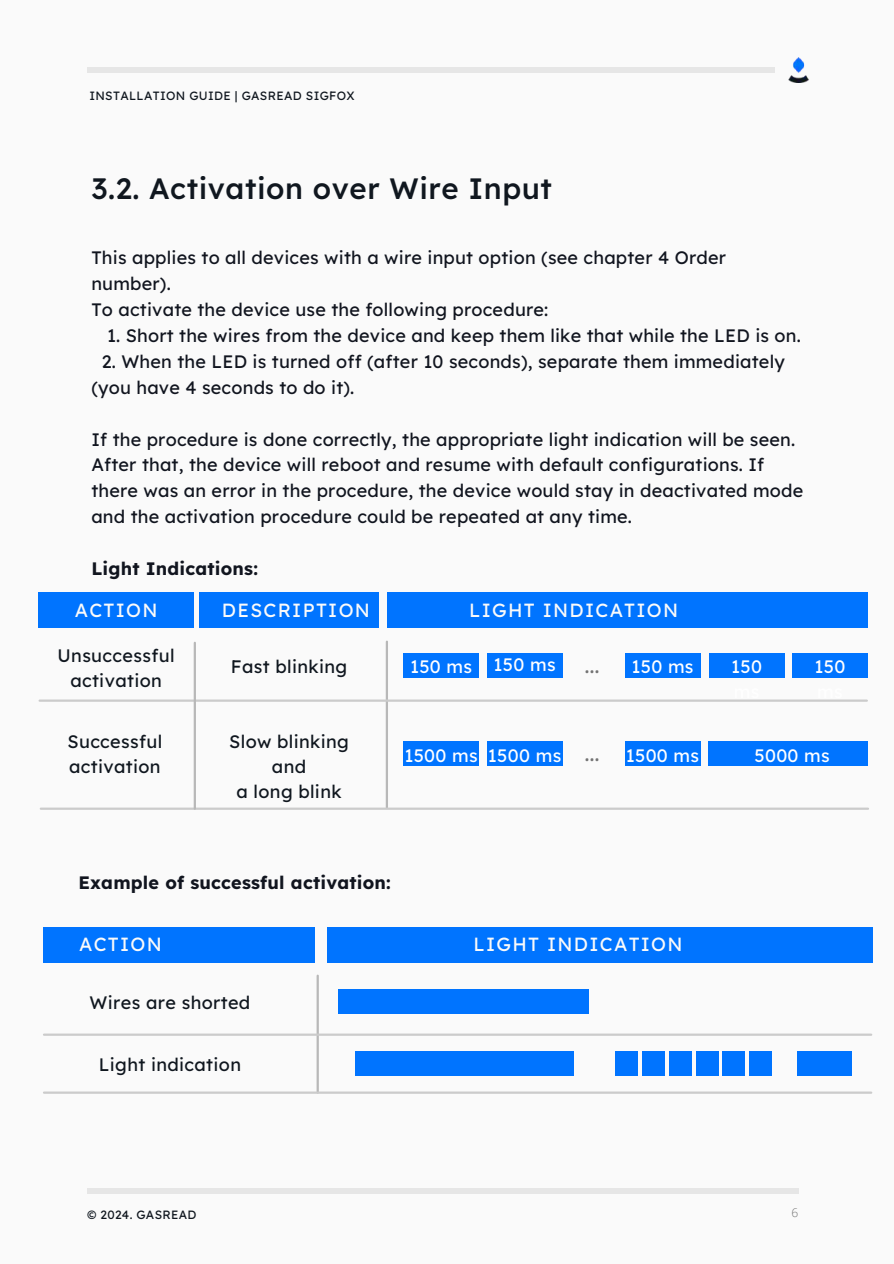
<style>
.page{position:relative;width:894px;height:1264px;background:#fff}
.page>*{position:absolute;margin:0;border:0;box-sizing:border-box;transform-origin:0 0}
.t1{font:500 29.4px "Lexend";letter-spacing:.02em;color:#10171f}
.t2{font:20.25px "Lexend";color:#737373}
.t3{font:19.05px "Lexend";letter-spacing:.065em;color:#fafafa}
.t4{font:18px/25.8px "Lexend";letter-spacing:.01em;color:#11151f}
.t5{font:18px/24.8px "Lexend";letter-spacing:.02em;color:#10171f;text-align:center}
.t6{font:18px "Lexend";letter-spacing:.02em;color:#fff}
.t7{font:700 18px "Lexend";letter-spacing:.01em;color:#11151f}
.t8{font:12px "Lexend";letter-spacing:.025em;color:#10171f}
.t9{font:300 12px "Open Sans";color:#737373}
.s1{font-size:20.25px;color:#737373}
</style>
<div class="page">
<div style="left:0;top:0;width:893px;height:1263px;background:#fafafa"></div>
<hr style="left:385px;top:641px;width:3px;height:166px;background:#b8b8b8">
<div style="left:38px;top:593px;width:156px;height:35px;background:#0074ff"></div>
<div style="left:387px;top:593px;width:480px;height:35px;background:#0074ff"></div>
<div style="left:199px;top:593px;width:179px;height:35px;background:#0074ff"></div>
<hr style="left:40px;top:699px;width:826px;height:2px;background:#cbcbcb">
<div style="left:403px;top:653px;width:76px;height:24px;background:#0074ff"></div>
<div style="left:486px;top:653px;width:76px;height:24px;background:#0074ff"></div>
<div style="left:708px;top:653px;width:76px;height:24px;background:#0074ff"></div>
<div style="left:792px;top:653px;width:75px;height:24px;background:#0074ff"></div>
<div style="left:625px;top:653px;width:75px;height:24px;background:#0074ff"></div>
<div style="left:403px;top:741px;width:76px;height:25px;background:#0074ff"></div>
<div style="left:486px;top:741px;width:76px;height:25px;background:#0074ff"></div>
<div style="left:708px;top:741px;width:159px;height:25px;background:#0074ff"></div>
<div style="left:625px;top:741px;width:75px;height:25px;background:#0074ff"></div>
<hr style="left:41px;top:807px;width:826px;height:2px;background:#cbcbcb">
<hr style="left:194px;top:642px;width:2px;height:166px;background:#b8b8b8">
<hr style="left:316px;top:975px;width:3px;height:117px;background:#b8b8b8">
<div style="left:43px;top:926px;width:271px;height:36px;background:#0074ff"></div>
<div style="left:327px;top:926px;width:545px;height:36px;background:#0074ff"></div>
<hr style="left:44px;top:1033px;width:827px;height:2px;background:#cbcbcb">
<div style="left:338px;top:989px;width:251px;height:25px;background:#0074ff"></div>
<hr style="left:44px;top:1091px;width:827px;height:2px;background:#cbcbcb">
<div style="left:355px;top:1051px;width:218px;height:25px;background:#0074ff"></div>
<div style="left:615px;top:1051px;width:22px;height:24px;background:#0074ff"></div>
<div style="left:749px;top:1051px;width:22px;height:24px;background:#0074ff"></div>
<div style="left:722px;top:1051px;width:23px;height:24px;background:#0074ff"></div>
<div style="left:695px;top:1051px;width:23px;height:24px;background:#0074ff"></div>
<div style="left:668px;top:1051px;width:23px;height:24px;background:#0074ff"></div>
<div style="left:642px;top:1051px;width:22px;height:24px;background:#0074ff"></div>
<div style="left:797px;top:1051px;width:54px;height:25px;background:#0074ff"></div>
<img style="left:788px;top:58px;width:21px;height:25px">
<div style="left:87px;top:67px;width:687px;height:6px;background:#e6e6e6"></div>
<div style="left:87px;top:1187px;width:711px;height:6px;background:#e6e6e6"></div>
<p class="t8" style="left:89px;top:88px;width:267px">INSTALLATION GUIDE | GASREAD SIGFOX</p>
<h1 class="t1" style="left:91px;top:169px;width:462px">3.2. Activation over Wire Input</h1>
<p class="t4" style="left:91px;top:245px;width:636px">This applies to all devices with a wire input option (see chapter 4 Order number).<br>To activate the device use the following procedure:</p>
<p class="t4" style="left:107px;top:322px;width:695px">1. Short the wires from the device and keep them like that while the LED is on.</p>
<p class="t4" style="left:91px;top:348px;width:694px;text-indent:10px">2. When the LED is turned off (after 10 seconds), separate them immediately (you have 4 seconds to do it).</p>
<p class="t4" style="left:91px;top:426px;width:713px">If the procedure is done correctly, the appropriate light indication will be seen.<br>After that, the device will reboot and resume with default configurations. If there was an error in the procedure, the device would stay in deactivated mode and the activation procedure could be repeated at any time.</p>
<p class="t7" style="left:91px;top:557px;width:168px">Light Indications:</p>
<p class="t3" style="left:75px;top:597px;width:84px">ACTION</p>
<p class="t5" style="left:58px;top:643px;width:118px">Unsuccessful activation</p>
<p class="t3" style="left:222px;top:597px;width:149px">DESCRIPTION</p>
<p class="t3" style="left:469px;top:597px;width:210px">LIGHT INDICATION</p>
<p class="t6" style="left:410px;top:654px;width:147px">150 ms 150 ms</p>
<p class="t6" style="left:631px;top:655px;width:64px">150 ms</p>
<p class="t6" style="left:731px;top:655px;width:32px">150</p>
<p class="t6" style="left:814px;top:655px;width:32px">150</p>
<p class="t5" style="left:231px;top:653px;width:118px">Fast blinking</p>
<p class="t2" style="left:584px;top:652px;width:16px">...</p>
<p class="t5" style="left:67px;top:729px;width:96px;text-align:left">Successful activation</p>
<p class="t5" style="left:229px;top:729px;width:121px">Slow blinking and<br>a long blink</p>
<p class="t6" style="left:404px;top:744px;width:197px">1500 ms 1500 ms <span class="s1">...</span></p>
<p class="t6" style="left:625px;top:744px;width:75px">1500 ms</p>
<p class="t6" style="left:754px;top:744px;width:77px">5000 ms</p>
<p class="t7" style="left:78px;top:870px;width:314px">Example of successful activation:</p>
<p class="t3" style="left:79px;top:931px;width:84px">ACTION</p>
<p class="t5" style="left:89px;top:989px;width:162px">Wires are shorted</p>
<p class="t5" style="left:99px;top:1051px;width:144px">Light indication</p>
<p class="t3" style="left:473px;top:931px;width:210px">LIGHT INDICATION</p>
<p class="t8" style="left:87px;top:1207px;width:111px">© 2024. GASREAD</p>
<p class="t9" style="left:791px;top:1203px;width:8px">6</p>
</div>
